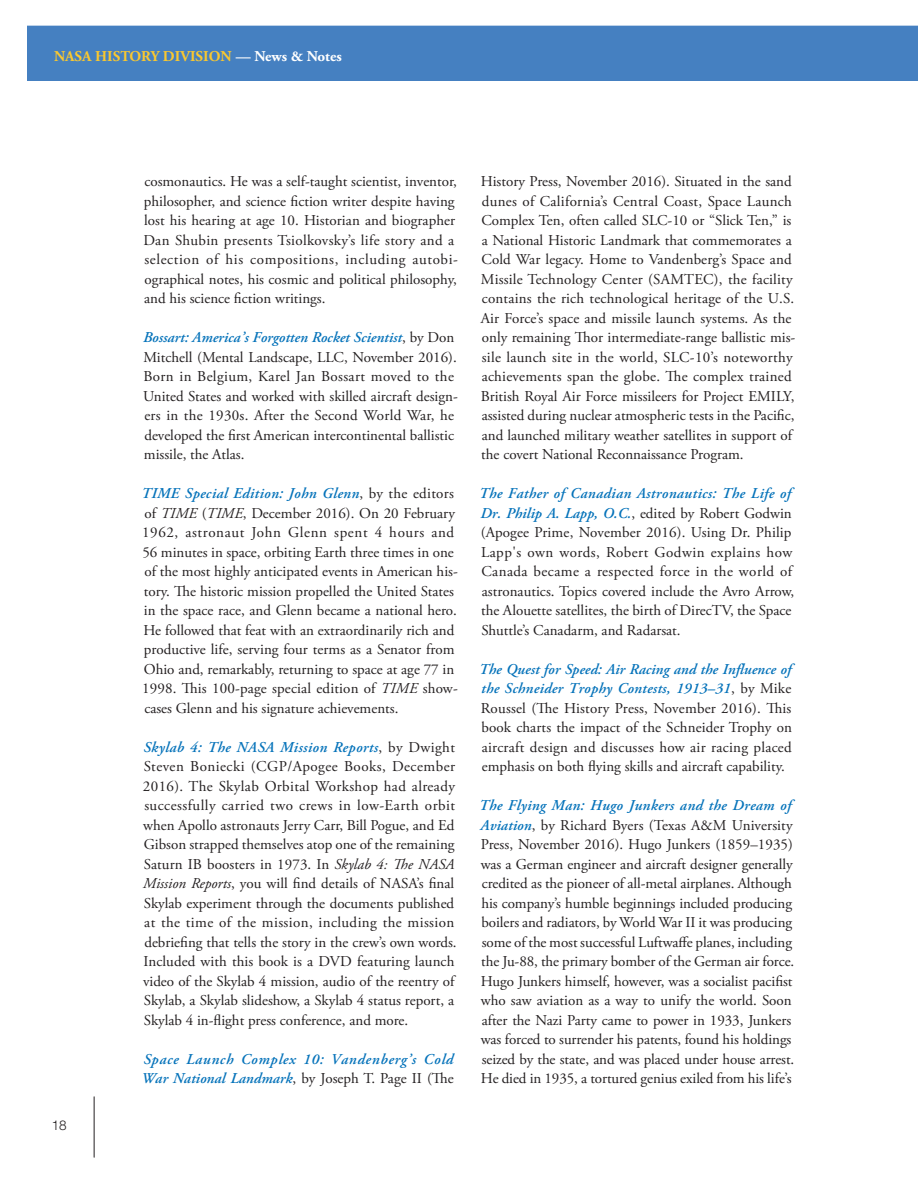
<style>
.page{position:relative;width:918px;height:1188px;background:#fff}
.page>*{position:absolute;margin:0;border:0;box-sizing:border-box;transform-origin:0 0}
.Body{font:15px/19.5px "Adobe Garamond Pro";color:#231f20}
.Body-2{font:italic 600 15px/19.5px "Adobe Garamond Pro";letter-spacing:.045em;color:#0673ba}
.t1{font:700 15px "Adobe Garamond Pro";color:#fac82f}
.t2{font:300 13.5px "Helvetica Neue LT Std";color:#231f20}
.s1{color:#fff}
.s2{font-weight:600;font-style:italic;color:#0673ba}
.s3{font-style:italic}
.s4{font-weight:400;font-style:normal;color:#231f20}
</style>
<div class="page">
<hr style="left:94px;top:1097px;width:1px;height:60px;background:#231f20">
<div style="left:27px;top:26px;width:891px;height:55px;background:#4580c1"></div>
<p class="t1" style="left:54px;top:47px;width:289px">NASA HISTORY DIVISION <span class="s1">— News &amp; Notes</span></p>
<p class="t2" style="left:52px;top:1117px;width:17px">18</p>
<p class="Body" style="left:143px;top:172px;width:316px">cosmonautics. He was a self-taught scientist, inventor, philosopher, and science fiction writer despite having lost his hearing at age 10. Historian and biographer Dan Shubin presents Tsiolkovsky’s life story and a selection of his compositions, including autobi&shy;ographical notes, his cosmic and political philosophy, and his science fiction writings.</p>
<p class="Body" style="left:143px;top:328px;width:316px"><span class="s2">Bossart: America’s Forgotten Rocket Scientist</span>, by Don Mitchell (Mental Landscape, LLC, November 2016).<br>Born in Belgium, Karel Jan Bossart moved to the United States and worked with skilled aircraft design&shy;ers in the 1930s. After the Second World War, he developed the first American intercontinental ballistic missile, the Atlas.</p>
<p class="Body" style="left:142px;top:484px;width:318px"><span class="s2">TIME Special Edition: John Glenn</span>, by the editors of <span class="s3">TIME</span> (<span class="s3">TIME</span>, December 2016). On 20 February 1962, astronaut John Glenn spent 4 hours and 56 minutes in space, orbiting Earth three times in one of the most highly anticipated events in American his&shy;tory. The historic mission propelled the United States in the space race, and Glenn became a national hero.<br>He followed that feat with an extraordinarily rich and productive life, serving four terms as a Senator from Ohio and, remarkably, returning to space at age 77 in 1998. This 100-page special edition of <span class="s3">TIME</span> show&shy;cases Glenn and his signature achievements.</p>
<p class="Body" style="left:143px;top:738px;width:315px"><span class="s2">Skylab 4: The NASA Mission Reports</span>, by Dwight Steven Boniecki (CGP/Apogee Books, December 2016). The Skylab Orbital Workshop had already successfully carried two crews in low-Earth orbit when Apollo astronauts Jerry Carr, Bill Pogue, and Ed Gibson strapped themselves atop one of the remaining Saturn IB boosters in 1973. In <span class="s3">Skylab 4: The NASA Mission Reports</span>, you will find details of NASA’s final Skylab experiment through the documents published at the time of the mission, including the mission debriefing that tells the story in the crew’s own words.<br>Included with this book is a DVD featuring launch video of the Skylab 4 mission, audio of the reentry of Skylab, a Skylab slideshow, a Skylab 4 status report, a Skylab 4 in-flight press conference, and more.</p>
<p class="Body-2" style="left:141px;top:1050px;width:314px">Space Launch Complex 10: Vandenberg’s Cold<br>War National Landmark<span class="s4">, by Joseph T. Page II (The</span></p>
<p class="Body" style="left:481px;top:172px;width:316px">History Press, November 2016). Situated in the sand dunes of California’s Central Coast, Space Launch Complex Ten, often called SLC-10 or “Slick Ten,” is a National Historic Landmark that commemorates a Cold War legacy. Home to Vandenberg’s Space and Missile Technology Center (SAMTEC), the facility contains the rich technological heritage of the U.S.<br>Air Force’s space and missile launch systems. As the only remaining Thor intermediate-range ballistic mis&shy;sile launch site in the world, SLC-10’s noteworthy achievements span the globe. The complex trained British Royal Air Force missileers for Project EMILY, assisted during nuclear atmospheric tests in the Pacific, and launched military weather satellites in support of the covert National Reconnaissance Program.</p>
<p class="Body" style="left:479px;top:484px;width:317px"><span class="s2">The Father of Canadian Astronautics: The Life of Dr. Philip A. Lapp, O.C.</span>, edited by Robert Godwin (Apogee Prime, November 2016). Using Dr. Philip Lapp's own words, Robert Godwin explains how Canada became a respected force in the world of astronautics. Topics covered include the Avro Arrow, the Alouette satellites, the birth of DirecTV, the Space Shuttle’s Canadarm, and Radarsat.</p>
<p class="Body" style="left:479px;top:660px;width:314px;text-align:justify"><span class="s2">The Quest for Speed: Air Racing and the Influence of the Schneider Trophy Contests, 1913–31</span>, by Mike Roussel (The History Press, November 2016). This book charts the impact of the Schneider Trophy on aircraft design and discusses how air racing placed emphasis on both flying skills and aircraft capability.</p>
<p class="Body" style="left:479px;top:796px;width:317px"><span class="s2">The Flying Man: Hugo Junkers and the Dream of Aviation</span>, by Richard Byers (Texas A&amp;M University Press, November 2016). Hugo Junkers (1859–1935) was a German engineer and aircraft designer generally credited as the pioneer of all-metal airplanes. Although his company’s humble beginnings included producing boilers and radiators, by World War II it was producing some of the most successful Luftwaffe planes, including the Ju-88, the primary bomber of the German air force.<br>Hugo Junkers himself, however, was a socialist pacifist who saw aviation as a way to unify the world. Soon after the Nazi Party came to power in 1933, Junkers was forced to surrender his patents, found his holdings seized by the state, and was placed under house arrest.<br>He died in 1935, a tortured genius exiled from his life’s</p>
</div>
